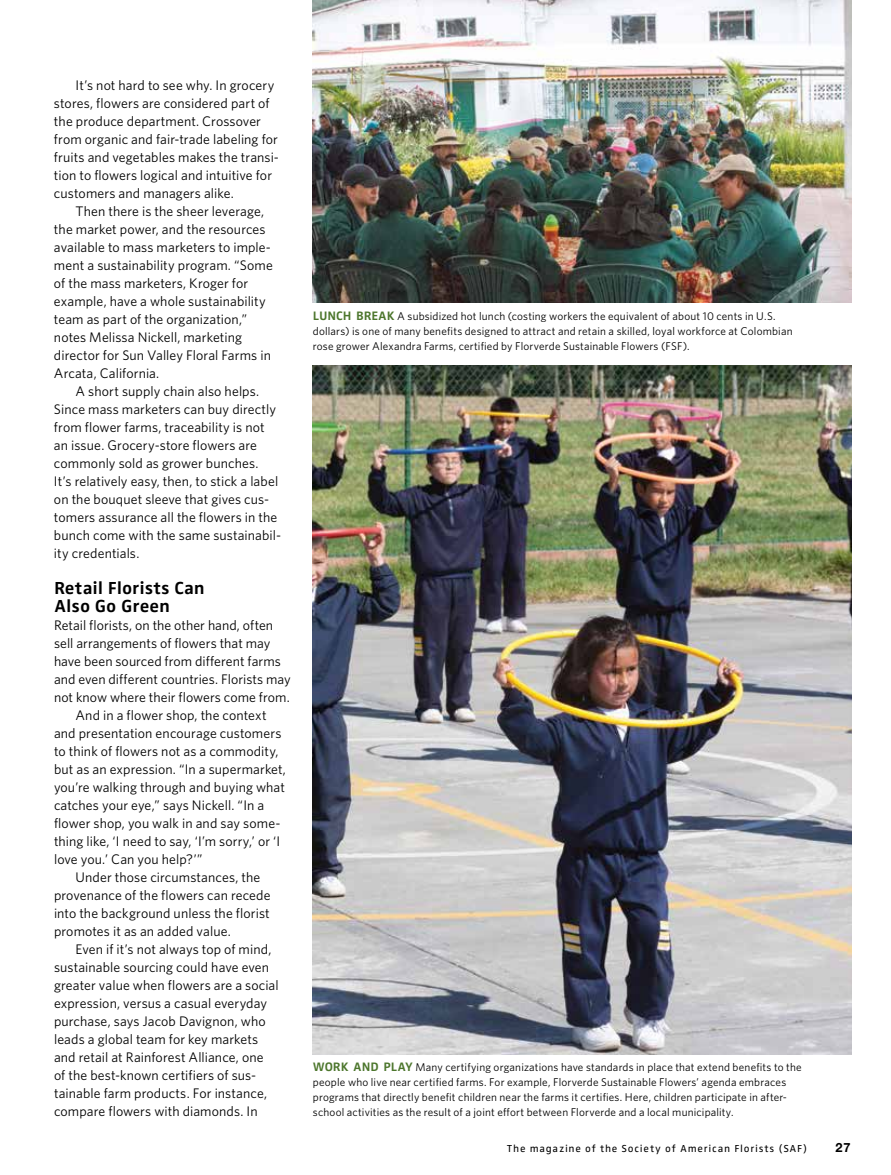
<style>
.page{position:relative;width:891px;height:1175px;background:#fff}
.page>*{position:absolute;margin:0;border:0;box-sizing:border-box;transform-origin:0 0}
.t1{font:700 18px/18px "Zwo Corr Pro";letter-spacing:-.005em;color:#000}
.t2{font:13.8px/18px "Whitney";letter-spacing:.005em;color:#000}
.t3{font:700 12.75px "Helvetica Neue LT Std";color:#000}
.t4{font:11.25px/15px "Whitney";letter-spacing:.015em;color:#000}
.t5{font:10.5px "Zwo Corr Pro";letter-spacing:.07em;color:#000}
.s1{font-family:"Zwo Corr Pro";font-weight:700;font-size:12.75px;color:#4c762c}
</style>
<div class="page">
<img style="left:313px;top:0;width:539px;height:303px">
<img style="left:313px;top:365px;width:539px;height:689px">
<p class="t2" style="left:54px;top:76px;width:226px;text-indent:22px">It’s not hard to see why. In grocery stores, flowers are considered part of the produce department. Crossover from organic and fair-trade labeling for fruits and vegetables makes the transi&shy;tion to flowers logical and intuitive for customers and managers alike.</p>
<p class="t2" style="left:54px;top:202px;width:220px;text-indent:22px">Then there is the sheer leverage, the market power, and the resources available to mass marketers to imple&shy;ment a sustainability program. “Some of the mass marketers, Kroger for example, have a whole sustainability team as part of the organization,” notes Melissa Nickell, marketing director for Sun Valley Floral Farms in Arcata, California.</p>
<p class="t2" style="left:54px;top:382px;width:229px;text-indent:22px">A short supply chain also helps.<br>Since mass marketers can buy directly from flower farms, traceability is not an issue. Grocery-store flowers are commonly sold as grower bunches.<br>It’s relatively easy, then, to stick a label on the bouquet sleeve that gives cus&shy;tomers assurance all the flowers in the bunch come with the same sustainabil&shy;ity credentials.</p>
<h1 class="t1" style="left:54px;top:577px;width:152px">Retail Florists Can<br>Also Go Green</h1>
<p class="t2" style="left:54px;top:616px;width:221px">Retail florists, on the other hand, often</p>
<p class="t2" style="left:54px;top:634px;width:218px">sell arrangements of flowers that may</p>
<p class="t2" style="left:54px;top:652px;width:228px">have been sourced from different farms</p>
<p class="t2" style="left:54px;top:670px;width:238px">and even different countries. Florists may</p>
<p class="t2" style="left:54px;top:688px;width:237px">not know where their flowers come from.</p>
<p class="t2" style="left:76px;top:706px;width:193px">And in a flower shop, the context</p>
<p class="t2" style="left:54px;top:724px;width:229px">and presentation encourage customers</p>
<p class="t2" style="left:54px;top:742px;width:226px">to think of flowers not as a commodity,</p>
<p class="t2" style="left:54px;top:760px;width:234px">but as an expression. “In a supermarket,</p>
<p class="t2" style="left:54px;top:778px;width:233px">you’re walking through and buying what</p>
<p class="t2" style="left:54px;top:796px;width:212px">catches your eye,” says Nickell. “In a</p>
<p class="t2" style="left:54px;top:814px;width:228px">flower shop, you walk in and say some-</p>
<p class="t2" style="left:54px;top:832px;width:228px">thing like, ‘I need to say, ‘I’m sorry,’ or ‘I</p>
<p class="t2" style="left:54px;top:850px;width:150px">love you.’ Can you help?’”</p>
<p class="t2" style="left:76px;top:868px;width:186px">Under those circumstances, the</p>
<p class="t2" style="left:54px;top:886px;width:218px">provenance of the flowers can recede</p>
<p class="t2" style="left:54px;top:904px;width:217px">into the background unless the florist</p>
<p class="t2" style="left:54px;top:922px;width:178px">promotes it as an added value.</p>
<p class="t2" style="left:76px;top:940px;width:197px">Even if it’s not always top of mind,</p>
<p class="t2" style="left:54px;top:958px;width:217px">sustainable sourcing could have even</p>
<p class="t2" style="left:54px;top:976px;width:226px">greater value when flowers are a social</p>
<p class="t2" style="left:54px;top:994px;width:215px">expression, versus a casual everyday</p>
<p class="t2" style="left:54px;top:1012px;width:213px">purchase, says Jacob Davignon, who</p>
<p class="t2" style="left:54px;top:1030px;width:206px">leads a global team for key markets</p>
<p class="t2" style="left:54px;top:1048px;width:211px">and retail at Rainforest Alliance, one</p>
<p class="t2" style="left:54px;top:1066px;width:204px">of the best-known certifiers of sus-</p>
<p class="t2" style="left:54px;top:1084px;width:215px">tainable farm products. For instance,</p>
<p class="t2" style="left:54px;top:1102px;width:205px">compare flowers with diamonds. In</p>
<p class="t4" style="left:313px;top:308px;width:481px"><span class="s1">LUNCH BREAK</span> A subsidized hot lunch (costing workers the equivalent of about 10 cents in U.S. dollars) is one of many benefits designed to attract and retain a skilled, loyal workforce at Colombian rose grower Alexandra Farms, certified by Florverde Sustainable Flowers (FSF).</p>
<p class="t4" style="left:313px;top:1059px;width:490px"><span class="s1">WORK AND PLAY</span> Many certifying organizations have standards in place that extend benefits to the people who live near certified farms. For example, Florverde Sustainable Flowers’ agenda embraces programs that directly benefit children near the farms it certifies. Here, children participate in after&shy;school activities as the result of a joint effort between Florverde and a local municipality.</p>
<p class="t5" style="left:507px;top:1141px;width:302px">The magazine of the Society of American Florists (SAF)</p>
<p class="t3" style="left:835px;top:1140px;width:17px">27</p>
</div>
